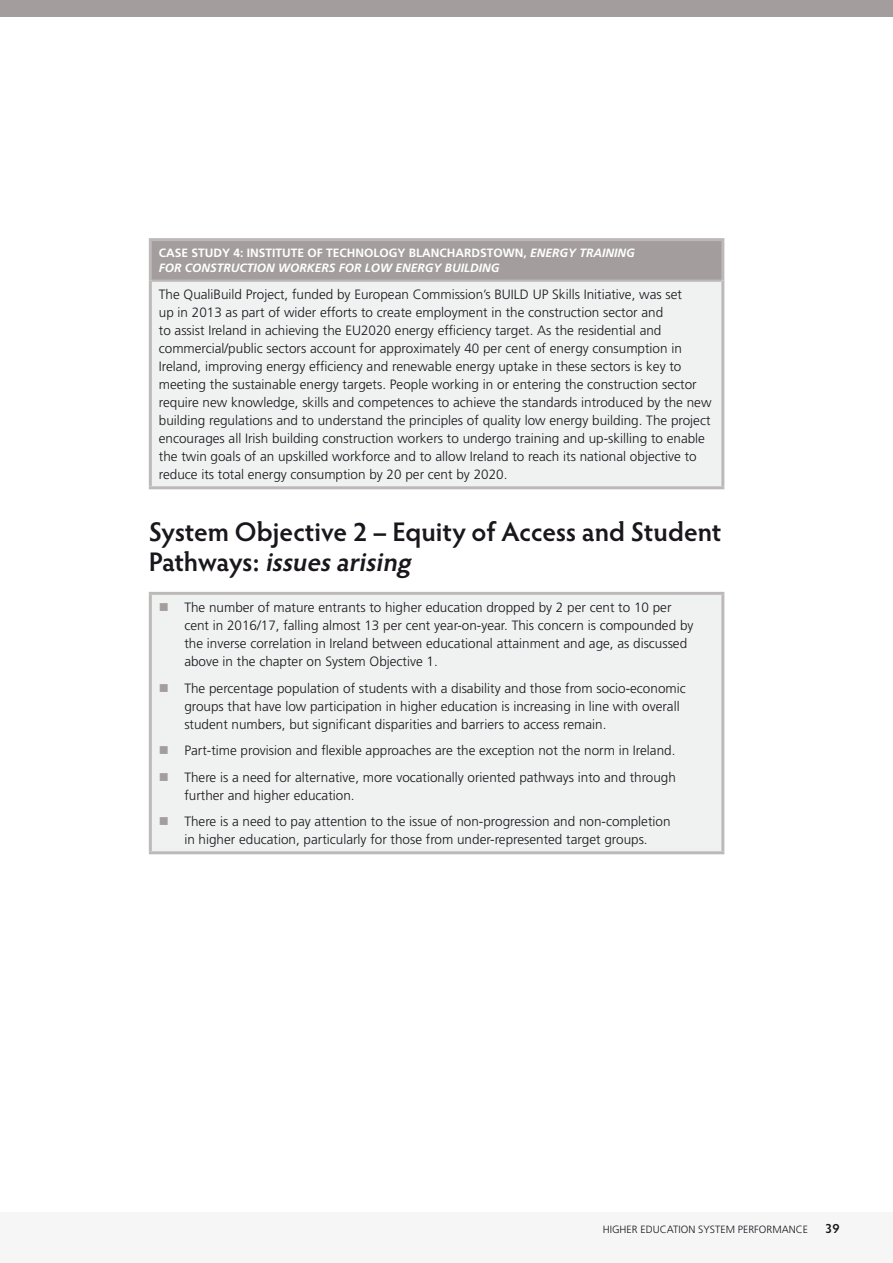
<style>
.page{position:relative;width:893px;height:1263px;background:#fff}
.page>*{position:absolute;margin:0;border:0;box-sizing:border-box;transform-origin:0 0}
.heading_2{font:600 27px/30px "Hypatia Sans Pro";letter-spacing:-.005em;color:#1a171c}
.body{font:300 13.5px/18px "Frutiger LT Std";color:#1a171c}
.indent{font:300 13.5px/18px "Frutiger LT Std";color:#1a171c}
.t1{font:600 13.5px "Hypatia Sans Pro";color:#1a171c}
.table_heading{font:italic 700 12px/15px "Frutiger LT Std";color:#fff}
.t2{font:300 10.5px "Frutiger LT Std";color:#1a171c}
.s1{font-style:normal}
.s2{font-style:italic}
.s3{color:#a39e9d}
</style>
<div class="page">
<div style="left:0;top:1212px;width:893px;height:51px;background:#f7f6f7"></div>
<div style="left:0;top:0;width:893px;height:17px;background:#a39e9d"></div>
<div style="left:150px;top:240px;width:573px;height:41px;background:#a39e9d"></div>
<div style="left:150px;top:281px;width:573px;height:207px;background:#f0f1f1"></div>
<hr style="left:149px;top:238px;width:575px;height:3px;background:#bdb9b9">
<hr style="left:149px;top:241px;width:3px;height:40px;background:#bdb9b9">
<hr style="left:721px;top:241px;width:3px;height:40px;background:#bdb9b9">
<hr style="left:149px;top:281px;width:3px;height:205px;background:#bdb9b9">
<hr style="left:721px;top:281px;width:3px;height:205px;background:#bdb9b9">
<hr style="left:149px;top:486px;width:575px;height:3px;background:#bdb9b9">
<hr style="left:152px;top:279px;width:569px;height:3px;background:#bdb9b9">
<div style="left:150px;top:593px;width:573px;height:260px;background:#f0f1f1"></div>
<hr style="left:149px;top:592px;width:575px;height:3px;background:#bdb9b9">
<hr style="left:149px;top:595px;width:3px;height:256px;background:#bdb9b9">
<hr style="left:721px;top:595px;width:3px;height:256px;background:#bdb9b9">
<hr style="left:149px;top:851px;width:575px;height:3px;background:#bdb9b9">
<p class="table_heading" style="left:159px;top:246px;width:478px"><span class="s1">CASE STUDY 4: INSTITUTE OF TECHNOLOGY BLANCHARDSTOWN,</span> ENERGY TRAINING<br>FOR CONSTRUCTION WORKERS FOR LOW ENERGY BUILDING</p>
<p class="body" style="left:159px;top:286px;width:554px">The QualiBuild Project, funded by European Commission’s BUILD UP Skills Initiative, was set<br>up in 2013 as part of wider efforts to create employment in the construction sector and<br>to assist Ireland in achieving the EU2020 energy efficiency target. As the residential and commercial/public sectors account for approximately 40 per cent of energy consumption in Ireland, improving energy efficiency and renewable energy uptake in these sectors is key to meeting the sustainable energy targets. People working in or entering the construction sector require new knowledge, skills and competences to achieve the standards introduced by the new building regulations and to understand the principles of quality low energy building. The project encourages all Irish building construction workers to undergo training and up-skilling to enable the twin goals of an upskilled workforce and to allow Ireland to reach its national objective to reduce its total energy consumption by 20 per cent by 2020.</p>
<p class="heading_2" style="left:149px;top:515px;width:574px">System Objective 2 – Equity of Access and Student<br>P a t h w ay s : <span class="s2">issuesarising</span></p>
<p class="indent" style="left:184px;top:599px;width:511px;text-indent:-26px"><span class="s3">■</span> The number of mature entrants to higher education dropped by 2 per cent to 10 per cent in 2016/17, falling almost 13 per cent year-on-year. This concern is compounded by the inverse correlation in Ireland between educational attainment and age, as discussed above in the chapter on System Objective 1.</p>
<p class="indent" style="left:184px;top:679px;width:503px;text-indent:-26px"><span class="s3">■</span> The percentage population of students with a disability and those from socio-economic groups that have low participation in higher education is increasing in line with overall student numbers, but significant disparities and barriers to access remain.</p>
<p class="indent" style="left:159px;top:742px;width:518px"><span class="s3">■</span> Part-time provision and flexible approaches are the exception not the norm in Ireland.</p>
<p class="indent" style="left:184px;top:768px;width:493px;text-indent:-26px"><span class="s3">■</span> There is a need for alternative, more vocationally oriented pathways into and through further and higher education.</p>
<p class="indent" style="left:159px;top:813px;width:513px;text-align:center"><span class="s3">■</span> There is a need to pay attention to the issue of non-progression and non-completion in higher education, particularly for those from under-represented target groups.</p>
<p class="t2" style="left:603px;top:1224px;width:207px">HIGHER EDUCATION SYSTEM PERFORMANCE</p>
<p class="t1" style="left:825px;top:1219px;width:16px">39</p>
</div>
